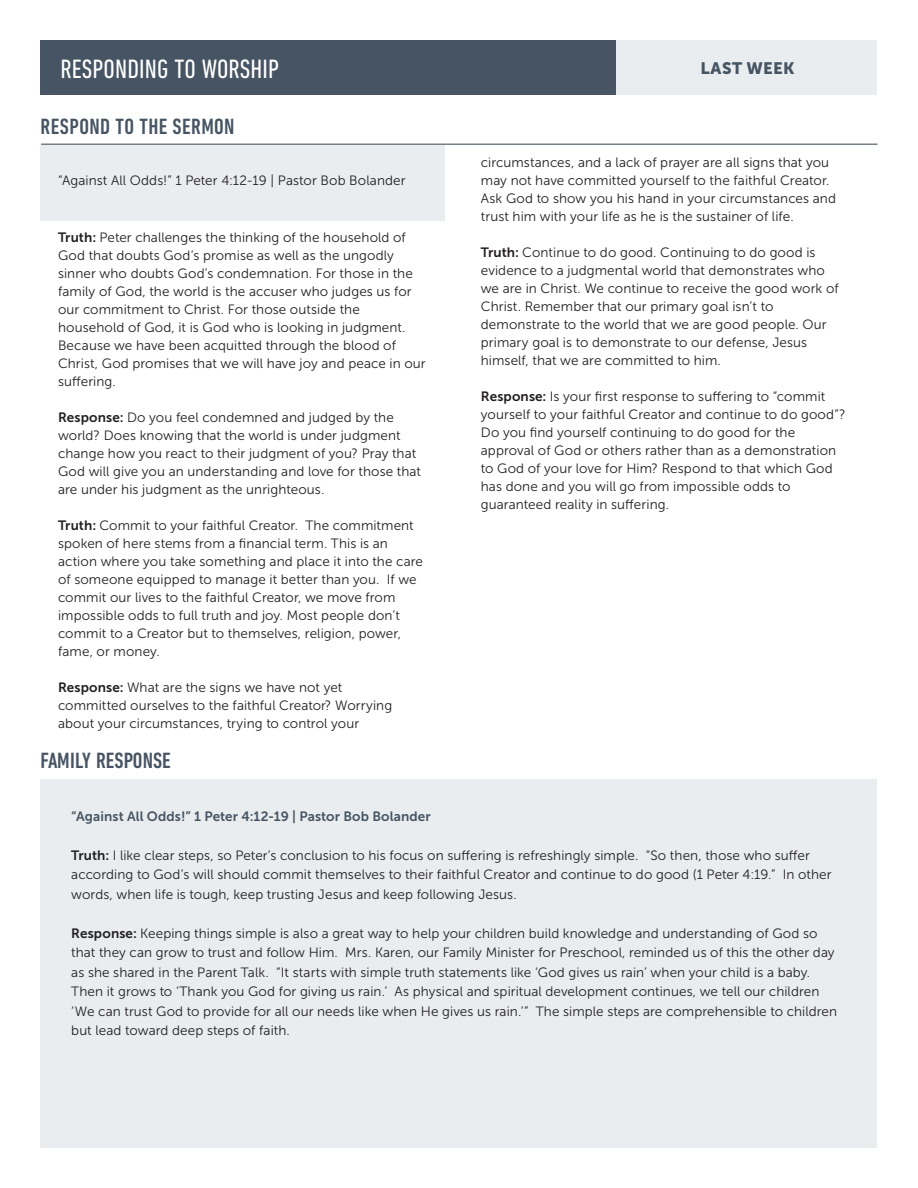
<style>
.page{position:relative;width:918px;height:1188px;background:#fff}
.page>*{position:absolute;margin:0;border:0;box-sizing:border-box;transform-origin:0 0}
.t1{font:condensed 27px "DIN Next LT Pro";color:#fff}
.t2{font:500 condensed 22.5px "DIN Next LT Pro";letter-spacing:.015em;color:#465463}
.t3{font:16.5px "Museo Sans 900";letter-spacing:.02em;color:#465463}
.t4{font:13.5px/18px "Museo Sans 300";letter-spacing:.005em;color:#231f20}
.t5{font:13.5px "Museo Sans 700";letter-spacing:.01em;color:#465463}
.s1{font-family:"Museo Sans 700"}
</style>
<div class="page">
<div style="left:616px;top:40px;width:262px;height:55px;background:#e9edf0"></div>
<div style="left:40px;top:40px;width:576px;height:55px;background:#465463"></div>
<div style="left:40px;top:779px;width:838px;height:369px;background:#e9edf0"></div>
<hr style="left:41px;top:144px;width:837px;height:1px;background:#465463">
<div style="left:40px;top:145px;width:406px;height:75px;background:#e9edf0"></div>
<p class="t1" style="left:61px;top:53px;width:220px">RESPONDING TO WORSHIP</p>
<p class="t3" style="left:701px;top:59px;width:95px">LAST WEEK</p>
<p class="t2" style="left:40px;top:113px;width:196px">RESPOND TO THE SERMON</p>
<p class="t4" style="left:58px;top:171px;width:349px">“Against All Odds!” 1 Peter 4:12-19 | Pastor Bob Bolander</p>
<p class="t4" style="left:58px;top:228px;width:356px"><span class="s1">Truth:</span> Peter challenges the thinking of the household of God that doubts God’s promise as well as the ungodly sinner who doubts God’s condemnation. For those in the family of God, the world is the accuser who judges us for our commitment to Christ. For those outside the</p>
<p class="t4" style="left:58px;top:318px;width:369px">household of God, it is God who is looking in judgment.<br>Because we have been acquitted through the blood of Christ, God promises that we will have joy and peace in our suffering.</p>
<p class="t4" style="left:58px;top:408px;width:365px"><span class="s1">Response:</span> Do you feel condemned and judged by the world? Does knowing that the world is under judgment change how you react to their judgment of you? Pray that God will give you an understanding and love for those that are under his judgment as the unrighteous.</p>
<p class="t4" style="left:58px;top:516px;width:357px"><span class="s1">Truth:</span> Commit to your faithful Creator. The commitment spoken of here stems from a financial term. This is an</p>
<p class="t4" style="left:58px;top:552px;width:367px">action where you take something and place it into the care of someone equipped to manage it better than you. If we commit our lives to the faithful Creator, we move from impossible odds to full truth and joy. Most people don’t commit to a Creator but to themselves, religion, power, fame, or money.</p>
<p class="t4" style="left:58px;top:678px;width:286px"><span class="s1">Response:</span> What are the signs we have not yet</p>
<p class="t4" style="left:58px;top:696px;width:336px">committed ourselves to the faithful Creator? Worrying about your circumstances, trying to control your</p>
<p class="t2" style="left:40px;top:748px;width:132px">FAMILY RESPONSE</p>
<p class="t4" style="left:481px;top:154px;width:357px">circumstances, and a lack of prayer are all signs that you may not have committed yourself to the faithful Creator.<br>Ask God to show you his hand in your circumstances and trust him with your life as he is the sustainer of life.</p>
<p class="t4" style="left:481px;top:244px;width:359px"><span class="s1">Truth:</span> Continue to do good. Continuing to do good is evidence to a judgmental world that demonstrates who we are in Christ. We continue to receive the good work of Christ. Remember that our primary goal isn’t to</p>
<p class="t4" style="left:481px;top:316px;width:347px">demonstrate to the world that we are good people. Our primary goal is to demonstrate to our defense, Jesus</p>
<p class="t4" style="left:481px;top:352px;width:241px">himself, that we are committed to him.</p>
<p class="t4" style="left:481px;top:388px;width:366px"><span class="s1">Response:</span> Is your first response to suffering to “commit yourself to your faithful Creator and continue to do good”?<br>Do you find yourself continuing to do good for the</p>
<p class="t4" style="left:481px;top:442px;width:357px">approval of God or others rather than as a demonstration to God of your love for Him? Respond to that which God has done and you will go from impossible odds to</p>
<p class="t4" style="left:481px;top:496px;width:190px">guaranteed reality in suffering.</p>
<p class="t5" style="left:71px;top:809px;width:361px">“Against All Odds!” 1 Peter 4:12-19 | Pastor Bob Bolander</p>
<p class="t4" style="left:71px;top:846px;width:762px;line-height:19.5px"><span class="s1">Truth:</span> I like clear steps, so Peter’s conclusion to his focus on suffering is refreshingly simple. “So then, those who suffer according to God’s will should commit themselves to their faithful Creator and continue to do good (1 Peter 4:19.” In other words, when life is tough, keep trusting Jesus and keep following Jesus.</p>
<p class="t4" style="left:71px;top:924px;width:767px;line-height:19.5px"><span class="s1">Response:</span> Keeping things simple is also a great way to help your children build knowledge and understanding of God so that they can grow to trust and follow Him. Mrs. Karen, our Family Minister for Preschool, reminded us of this the other day as she shared in the Parent Talk. “It starts with simple truth statements like ‘God gives us rain’ when your child is a baby.<br>Then it grows to ‘Thank you God for giving us rain.’ As physical and spiritual development continues, we tell our children ‘We can trust God to provide for all our needs like when He gives us rain.’” The simple steps are comprehensible to children but lead toward deep steps of faith.</p>
</div>
